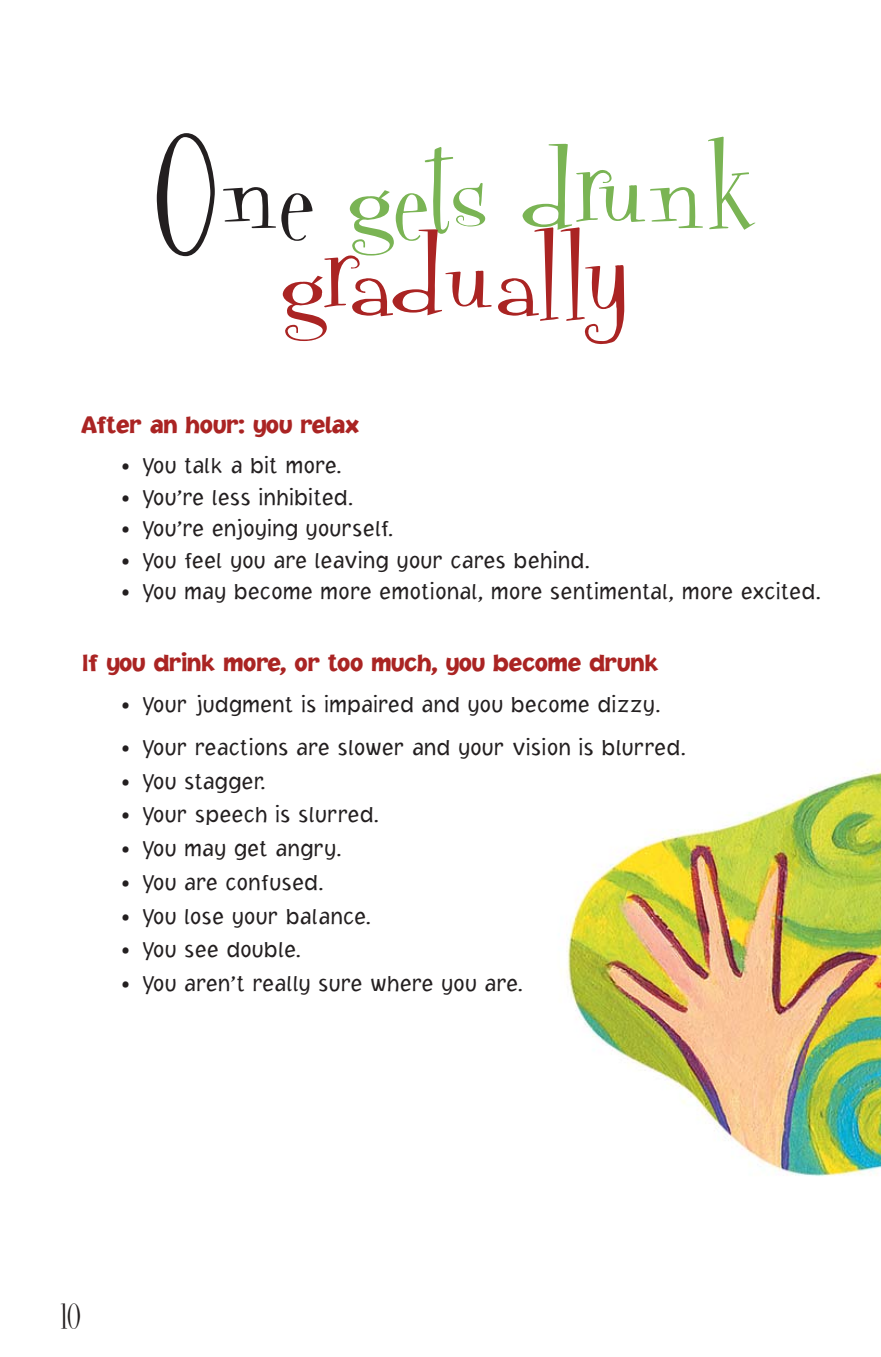
<style>
.page{position:relative;width:881px;height:1357px;background:#fff}
.page>*{position:absolute;margin:0;border:0;box-sizing:border-box;transform-origin:0 0}
.t1{font:153px "Fontdinerdotcom";color:#7ab454}
.t2{font:153px "Fontdinerdotcom";letter-spacing:-.04em;color:#aa2423}
.t3{font:40.5px "Fontdinerdotcom";color:#231f20}
.t4{font:900 24.75px "Jacoby ICG";color:#aa2423}
.t5{font:300 22.5px "Jacoby ICG";color:#231f20}
.s1{color:#231f20}
</style>
<div class="page">
<img style="left:566px;top:771px;width:315px;height:405px">
<h1 class="t1" style="left:151px;top:133px;width:608px"><span class="s1">One</span> gets drunk</h1>
<h1 class="t2" style="left:280px;top:218px;width:350px">gradually</h1>
<p class="t4" style="left:81px;top:415px;width:280px">After an hour: you relax</p>
<p class="t5" style="left:121px;top:457px;width:222px">• You talk a bit more.</p>
<p class="t5" style="left:121px;top:489px;width:234px">• You’re less inhibited.</p>
<p class="t5" style="left:121px;top:520px;width:273px">• You’re enjoying yourself.</p>
<p class="t5" style="left:121px;top:552px;width:470px">• You feel you are leaving your cares behind.</p>
<p class="t5" style="left:121px;top:583px;width:701px">• You may become more emotional, more sentimental, more excited.</p>
<p class="t4" style="left:81px;top:654px;width:579px">If you drink more, or too much, you become drunk</p>
<p class="t5" style="left:121px;top:696px;width:541px">• Your judgment is impaired and you become dizzy.</p>
<p class="t5" style="left:121px;top:739px;width:566px">• Your reactions are slower and your vision is blurred.</p>
<p class="t5" style="left:121px;top:772px;width:146px">• You stagger.</p>
<p class="t5" style="left:121px;top:806px;width:259px">• Your speech is slurred.</p>
<p class="t5" style="left:121px;top:840px;width:222px">• You may get angry.</p>
<p class="t5" style="left:121px;top:874px;width:204px">• You are confused.</p>
<p class="t5" style="left:121px;top:907px;width:251px">• You lose your balance.</p>
<p class="t5" style="left:121px;top:941px;width:181px">• You see double.</p>
<p class="t5" style="left:121px;top:975px;width:403px">• You aren’t really sure where you are.</p>
<h2 class="t3" style="left:61px;top:1299px;width:22px">10</h2>
</div>
